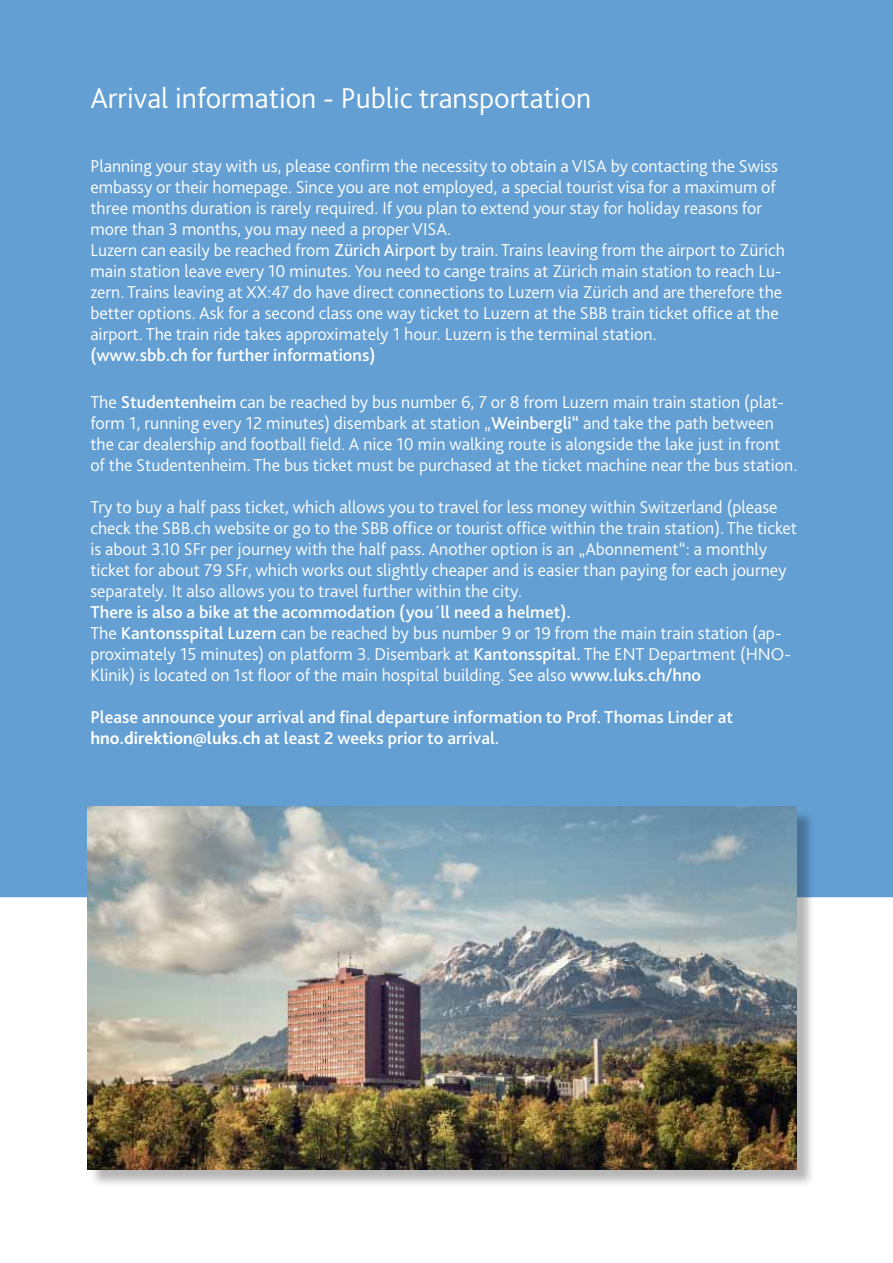
<style>
.page{position:relative;width:893px;height:1263px;background:#fff}
.page>*{position:absolute;margin:0;border:0;box-sizing:border-box;transform-origin:0 0}
.t1{font:300 30px "Bliss Pro";color:#fff}
.t2{font:300 18px/21px "Bliss Pro";color:#fff}
.t3{font:500 18px/21.6px "Bliss Pro";color:#fff}
.s1{font-weight:400}
.s2{font-weight:500}
.s3{font-weight:700}
</style>
<div class="page">
<div style="left:0;top:0;width:893px;height:897px;background:#639fd3"></div>
<div style="left:89px;top:809px;width:726px;height:379px;background:#000;opacity:.29"></div>
<img style="left:88px;top:806px;width:708px;height:363px">
<h1 class="t1" style="left:90px;top:80px;width:502px">Arrival information - Public transportation</h1>
<p class="t2" style="left:90px;top:155px;width:696px">Planning your stay with us, please confirm the necessity to obtain a VISA by contacting the Swiss embassy or their homepage. Since you are not employed, a special tourist visa for a maximum of three months duration is rarely required. If you plan to extend your stay for holiday reasons for more than 3 months, you may need a proper VISA.<br>Luzern can easily be reached from <span class="s1">Zürich Airport</span> by train. Trains leaving from the airport to Zürich main station leave every 10 minutes. You need to cange trains at Zürich main station to reach Lu&shy;zern. Trains leaving at XX:47 do have direct connections to Luzern via Zürich and are therefore the better options. Ask for a second class one way ticket to Luzern at the SBB train ticket office at the airport. The train ride takes approximately 1 hour. Luzern is the terminal station.</p>
<p class="t3" style="left:90px;top:344px;width:287px">(www.sbb.ch for further informations)</p>
<p class="t2" style="left:90px;top:391px;width:708px">The <span class="s2">Studentenheim</span> can be reached by bus number 6, 7 or 8 from Luzern main train station (plat&shy;form 1, running every 12 minutes) disembark at station „<span class="s2">Weinbergli“</span> and take the path between the car dealership and football field. A nice 10 min walking route is alongside the lake just in front of the Studentenheim. The bus ticket must be purchased at the ticket machine near the bus station.</p>
<p class="t2" style="left:90px;top:496px;width:708px">Try to buy a half pass ticket, which allows you to travel for less money within Switzerland (please check the SBB.ch website or go to the SBB office or tourist office within the train station). The ticket is about 3.10 SFr per journey with the half pass. Another option is an „Abonnement“: a monthly ticket for about 79 SFr, which works out slightly cheaper and is easier than paying for each journey separately. It also allows you to travel further within the city.</p>
<p class="t2" style="left:90px;top:601px;width:702px"><span class="s2">There is also a bike at the acommodation (you´ll need a helmet).<br></span>The <span class="s2">Kantonsspital Luzern</span> can be reached by bus number 9 or 19 from the main train station (ap&shy;proximately 15 minutes) on platform 3. Disembark at <span class="s2">Kantonsspital.</span> The ENT Department (HNO-Klinik) is located on 1st floor of the main hospital building. See also <span class="s2">www.luks.ch/hno</span></p>
<p class="t3" style="left:90px;top:705px;width:644px">Please announce your arrival and final departure information to Prof. Thomas Linder at <span class="s3">hno.direktion@luks.ch</span> at least 2 weeks prior to arrival.</p>
</div>
